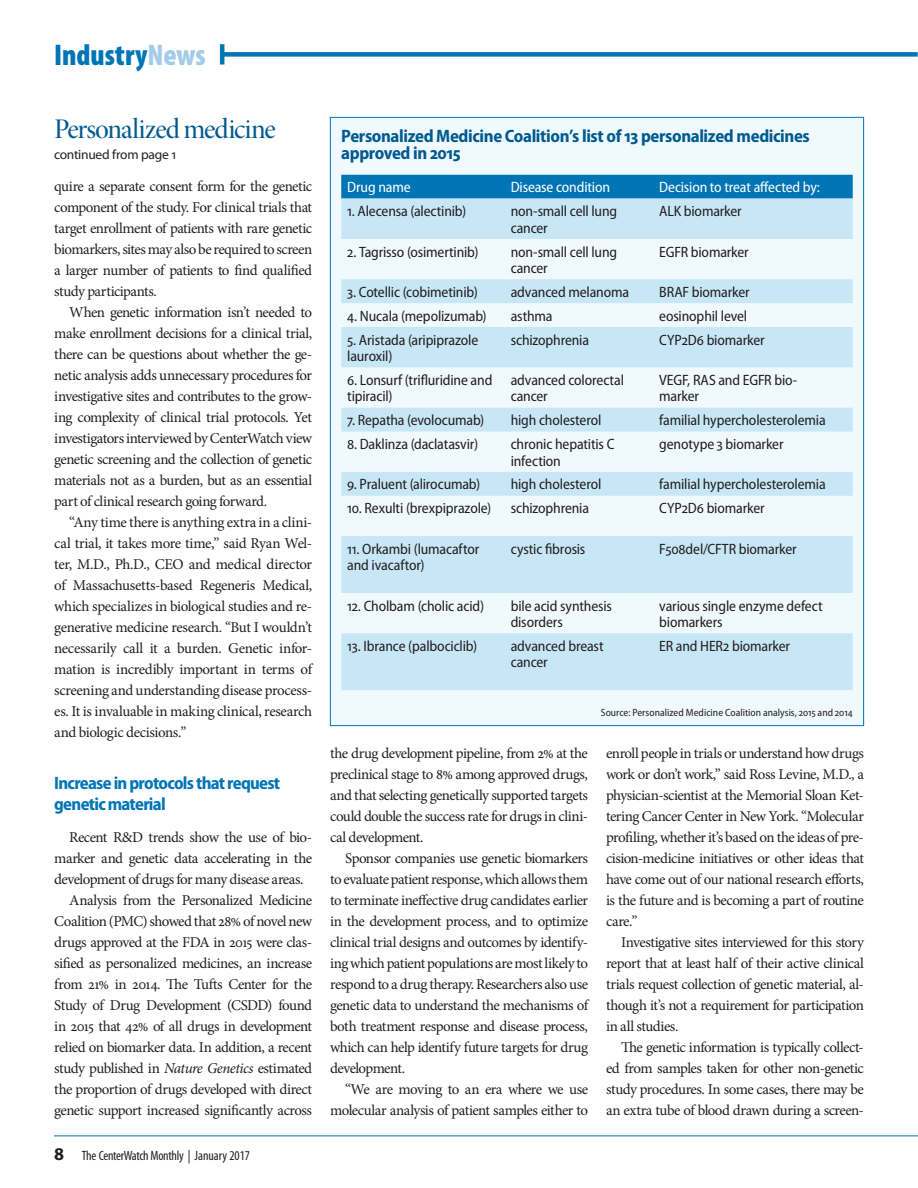
<style>
.page{position:relative;width:918px;height:1188px;background:#fff}
.page>*{position:absolute;margin:0;border:0;box-sizing:border-box;transform-origin:0 0}
.t1{font:900 condensed 30px "Myriad Pro";color:#0075b6}
.t2{font:28.5px "Minion Pro Medium Disp";letter-spacing:-.035em;color:#005b8f}
.t3{font:700 semi-condensed 18px/17.2px "Myriad Pro";letter-spacing:-.02em;color:#005b8f}
.t4{font:700 semi-condensed 18px/21px "Myriad Pro";letter-spacing:-.04em;color:#0075b6}
.t5{font:15px/21px "Minion Pro";letter-spacing:-.035em;color:#231f20;text-align:justify}
.t6{font:semi-condensed 15px/16.5px "Myriad Pro";letter-spacing:-.01em;color:#231f20}
.t7{font:semi-condensed 15px "Myriad Pro";letter-spacing:-.01em;color:#fff}
.t8{font:condensed 13.5px "Myriad Pro";letter-spacing:-.02em;color:#231f20}
.t9{font:13.5px "Myriad Pro";letter-spacing:-.015em;color:#231f20}
.t10{font:semi-condensed 10.5px "Myriad Pro";color:#231f20}
.s1{color:#a2cce9}
.s2{font-style:italic}
.s3{font-weight:700;font-stretch:normal;font-size:18px}
</style>
<div class="page">
<hr style="left:54px;top:1136px;width:864px;height:1px;background:#0075b6">
<div style="left:222px;top:52px;width:696px;height:5px;background:#0075b6"></div>
<hr style="left:220px;top:44px;width:4px;height:20px;background:#0075b6">
<div style="left:330px;top:117px;width:534px;height:609px;background:#f0f9fd"></div>
<div style="left:341px;top:175px;width:512px;height:24px;background:#0075b6"></div>
<svg style="left:341px;top:199px;width:512px;height:491px;fill:#c8e7f6"></svg>
<h1 class="t1" style="left:54px;top:35px;width:153px">Industry<span class="s1">News</span></h1>
<h2 class="t2" style="left:54px;top:111px;width:223px">Personalized medicine</h2>
<p class="t9" style="left:54px;top:146px;width:124px">continued from page 1</p>
<p class="t5" style="left:54px;top:175px;width:259px">quire a separate consent form for the genetic component of the study. For clinical trials that target enrollment of patients with rare genetic biomarkers, sites may also be required to screen a larger number of patients to find qualified study participants.</p>
<p class="t5" style="left:54px;top:301px;width:259px;text-indent:15px">When genetic information isn’t needed to make enrollment decisions for a clinical trial, there can be questions about whether the ge&shy;netic analysis adds unnecessary procedures for investigative sites and contributes to the grow&shy;ing complexity of clinical trial protocols. Yet investigators interviewed by CenterWatch view genetic screening and the collection of genetic materials not as a burden, but as an essential part of clinical research going forward.</p>
<p class="t5" style="left:54px;top:511px;width:259px;text-indent:15px">“Any time there is anything extra in a clini&shy;cal trial, it takes more time,” said Ryan Wel&shy;ter, M.D., Ph.D., CEO and medical director of Massachusetts-based Regeneris Medical, which specializes in biological studies and re&shy;generative medicine research. “But I wouldn’t necessarily call it a burden. Genetic infor&shy;mation is incredibly important in terms of screening and understanding disease process&shy;es. It is invaluable in making clinical, research and biologic decisions.”</p>
<p class="t4" style="left:54px;top:772px;width:228px">Increase in protocols that request genetic material</p>
<p class="t5" style="left:69px;top:826px;width:244px">Recent R&amp;D trends show the use of bio-</p>
<p class="t5" style="left:54px;top:847px;width:259px">marker and genetic data accelerating in the</p>
<p class="t5" style="left:54px;top:868px;width:251px">development of drugs for many disease areas.</p>
<p class="t5" style="left:69px;top:889px;width:244px">Analysis from the Personalized Medicine</p>
<p class="t5" style="left:54px;top:910px;width:259px">Coalition (PMC) showed that 28% of novel new</p>
<p class="t5" style="left:54px;top:931px;width:259px">drugs approved at the FDA in 2015 were clas-</p>
<p class="t5" style="left:54px;top:952px;width:259px">sified as personalized medicines, an increase</p>
<p class="t5" style="left:54px;top:973px;width:259px">from 21% in 2014. The Tufts Center for the</p>
<p class="t5" style="left:54px;top:994px;width:259px">Study of Drug Development (CSDD) found</p>
<p class="t5" style="left:54px;top:1015px;width:259px">in 2015 that 42% of all drugs in development</p>
<p class="t5" style="left:54px;top:1036px;width:259px">relied on biomarker data. In addition, a recent</p>
<p class="t5" style="left:54px;top:1057px;width:259px">study published in <span class="s2">Nature Genetics</span> estimated</p>
<p class="t5" style="left:54px;top:1078px;width:259px">the proportion of drugs developed with direct</p>
<p class="t5" style="left:54px;top:1099px;width:259px">genetic support increased significantly across</p>
<p class="t8" style="left:54px;top:1147px;width:198px"><span class="s3">8</span> The CenterWatch Monthly | January 2017</p>
<p class="t3" style="left:341px;top:127px;width:470px">Personalized Medicine Coalition’s list of 13 personalized medicines approved in 2015</p>
<p class="t7" style="left:347px;top:178px;width:65px">Drug name</p>
<p class="t7" style="left:511px;top:178px;width:101px">Disease condition</p>
<p class="t7" style="left:659px;top:178px;width:162px">Decision to treat affected by:</p>
<p class="t6" style="left:347px;top:203px;width:121px">1. Alecensa (alectinib)</p>
<p class="t6" style="left:511px;top:203px;width:108px">non-small cell lung cancer</p>
<p class="t6" style="left:659px;top:203px;width:84px">ALK biomarker</p>
<p class="t6" style="left:347px;top:243px;width:133px">2. Tagrisso (osimertinib)</p>
<p class="t6" style="left:511px;top:243px;width:108px">non-small cell lung cancer</p>
<p class="t6" style="left:659px;top:243px;width:91px">EGFR biomarker</p>
<p class="t6" style="left:347px;top:283px;width:132px">3. Cotellic (cobimetinib)</p>
<p class="t6" style="left:511px;top:283px;width:120px">advanced melanoma</p>
<p class="t6" style="left:659px;top:283px;width:92px">BRAF biomarker</p>
<p class="t6" style="left:347px;top:307px;width:141px">4. Nucala (mepolizumab)</p>
<p class="t6" style="left:511px;top:307px;width:43px">asthma</p>
<p class="t6" style="left:659px;top:307px;width:89px">eosinophil level</p>
<p class="t6" style="left:347px;top:331px;width:133px">5. Aristada (aripiprazole lauroxil)</p>
<p class="t6" style="left:511px;top:331px;width:80px">schizophrenia</p>
<p class="t6" style="left:659px;top:331px;width:107px">CYP2D6 biomarker</p>
<p class="t6" style="left:347px;top:371px;width:147px">6. Lonsurf (trifluridine and tipiracil)</p>
<p class="t6" style="left:511px;top:371px;width:115px">advanced colorectal cancer</p>
<p class="t6" style="left:659px;top:371px;width:140px">VEGF, RAS and EGFR bio&shy;marker</p>
<p class="t6" style="left:347px;top:412px;width:139px">7. Repatha (evolocumab)</p>
<p class="t6" style="left:511px;top:412px;width:92px">high cholesterol</p>
<p class="t6" style="left:659px;top:412px;width:168px">familial hypercholesterolemia</p>
<p class="t6" style="left:347px;top:436px;width:132px">8. Daklinza (daclatasvir)</p>
<p class="t6" style="left:511px;top:436px;width:105px">chronic hepatitis C infection</p>
<p class="t6" style="left:659px;top:436px;width:126px">genotype 3 biomarker</p>
<p class="t6" style="left:347px;top:476px;width:135px">9. Praluent (alirocumab)</p>
<p class="t6" style="left:511px;top:476px;width:92px">high cholesterol</p>
<p class="t6" style="left:659px;top:476px;width:168px">familial hypercholesterolemia</p>
<p class="t6" style="left:347px;top:500px;width:146px">10. Rexulti (brexpiprazole)</p>
<p class="t6" style="left:511px;top:500px;width:80px">schizophrenia</p>
<p class="t6" style="left:659px;top:500px;width:107px">CYP2D6 biomarker</p>
<p class="t6" style="left:347px;top:540px;width:134px">11. Orkambi (lumacaftor and ivacaftor)</p>
<p class="t6" style="left:511px;top:540px;width:76px">cystic fibrosis</p>
<p class="t6" style="left:659px;top:540px;width:139px">F508del/CFTR biomarker</p>
<p class="t6" style="left:347px;top:597px;width:138px">12. Cholbam (cholic acid)</p>
<p class="t6" style="left:511px;top:597px;width:103px">bile acid synthesis disorders</p>
<p class="t6" style="left:659px;top:597px;width:165px">various single enzyme defect biomarkers</p>
<p class="t6" style="left:347px;top:637px;width:131px">13. Ibrance (palbociclib)</p>
<p class="t6" style="left:511px;top:637px;width:94px">advanced breast cancer</p>
<p class="t6" style="left:659px;top:637px;width:132px">ER and HER2 biomarker</p>
<p class="t5" style="left:330px;top:742px;width:259px">the drug development pipeline, from 2% at the preclinical stage to 8% among approved drugs, and that selecting genetically supported targets could double the success rate for drugs in clini&shy;cal development.</p>
<p class="t5" style="left:330px;top:847px;width:259px;text-indent:15px">Sponsor companies use genetic biomarkers to evaluate patient response, which allows them to terminate ineffective drug candidates earlier in the development process, and to optimize clinical trial designs and outcomes by identify&shy;ing which patient populations are most likely to respond to a drug therapy. Researchers also use genetic data to understand the mechanisms of both treatment response and disease process, which can help identify future targets for drug development.</p>
<p class="t5" style="left:330px;top:1078px;width:259px;text-align:right">“We are moving to an era where we use molecular analysis of patient samples either to</p>
<p class="t10" style="left:601px;top:706px;width:253px">Source: Personalized Medicine Coalition analysis, 2015 and 2014</p>
<p class="t5" style="left:606px;top:742px;width:259px">enroll people in trials or understand how drugs work or don’t work,” said Ross Levine, M.D., a physician-scientist at the Memorial Sloan Ket&shy;tering Cancer Center in New York. “Molecular profiling, whether it’s based on the ideas of pre&shy;cision-medicine initiatives or other ideas that have come out of our national research efforts, is the future and is becoming a part of routine care.”</p>
<p class="t5" style="left:606px;top:931px;width:259px;text-indent:15px">Investigative sites interviewed for this story report that at least half of their active clinical trials request collection of genetic material, al&shy;though it’s not a requirement for participation in all studies.</p>
<p class="t5" style="left:606px;top:1036px;width:259px;text-indent:15px">The genetic information is typically collect&shy;ed from samples taken for other non-genetic study procedures. In some cases, there may be an extra tube of blood drawn during a screen-</p>
</div>
